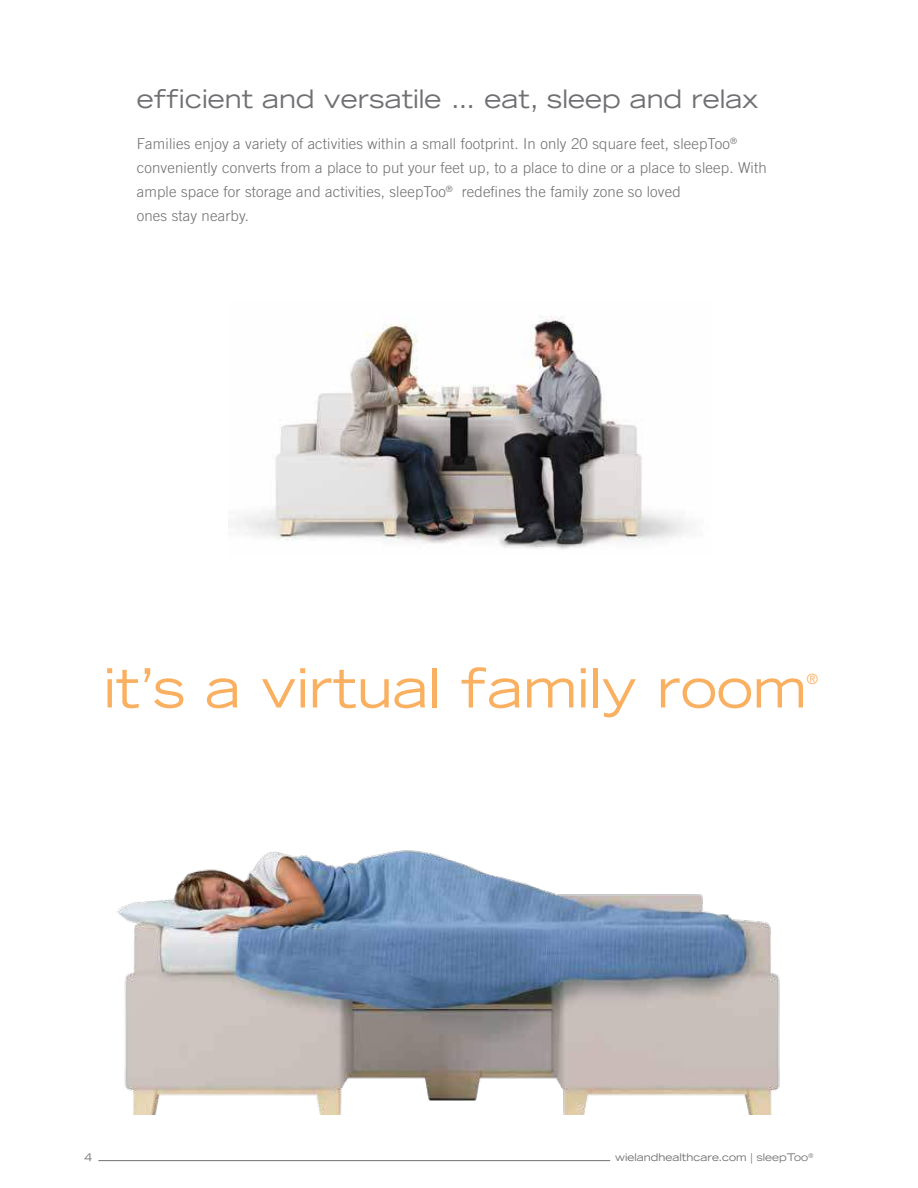
<style>
.page{position:relative;width:918px;height:1188px;background:#fff}
.page>*{position:absolute;margin:0;border:0;box-sizing:border-box;transform-origin:0 0}
.t1{font:expanded 54px "Trade Gothic LT Std";color:#fab061}
.t2{font:expanded 25.5px "Trade Gothic LT Std";color:#706f73}
.t3{font:300 15px/24px "Trade Gothic LT Std";letter-spacing:.01em;color:#706f73}
.t4{font:expanded 13.95px "Trade Gothic LT Std";color:#fab061}
.t5{font:expanded 10.5px "Trade Gothic LT Std";color:#706f73}
.s1{color:#76777a}
</style>
<div class="page">
<img style="left:116px;top:850px;width:664px;height:264px">
<img style="left:235px;top:316px;width:455px;height:233px">
<hr style="left:98px;top:1160px;width:512px;height:1px;background:#706f73">
<h2 class="t2" style="left:137px;top:89px;width:623px">efficient and versatile ... eat, sleep and relax</h2>
<p class="t3" style="left:137px;top:133px;width:631px">Families enjoy a variety of activities within a small footprint. In only 20 square feet, sleepToo<sup>® </sup>conveniently converts from a place to put your feet up, to a place to dine or a place to sleep. With ample space for storage and activities, sleepToo<sup>®</sup> redefines the family zone so loved<br>ones stay nearby.</p>
<h1 class="t1" style="left:104px;top:667px;width:705px">it’s a virtual family room</h1>
<p class="t4" style="left:807px;top:674px;width:13px">®</p>
<p class="t5" style="left:85px;top:1153px;width:9px">4</p>
<p class="t5" style="left:615px;top:1153px;width:199px">wielandhealthcare.com | <span class="s1">sleepToo</span><sup>®</sup></p>
</div>
